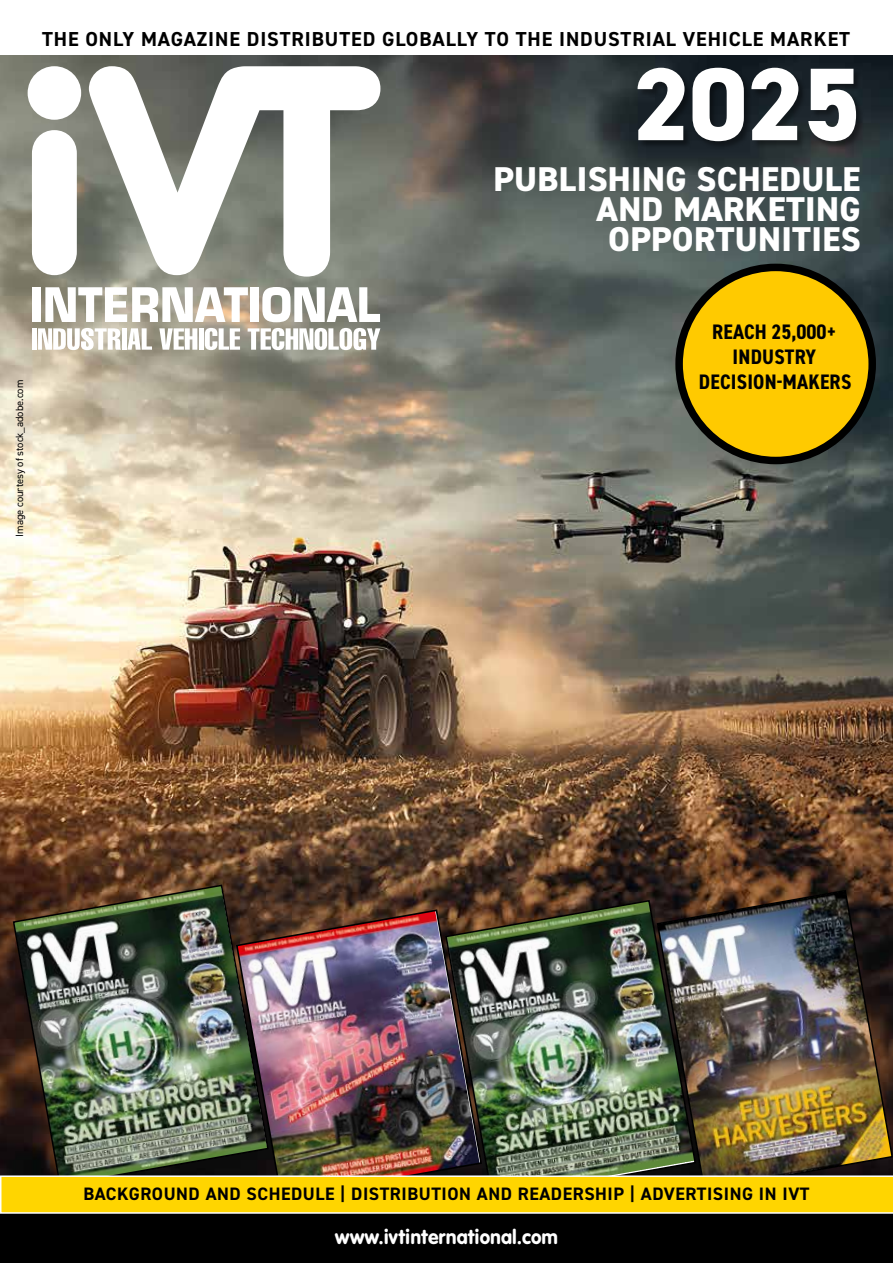
<style>
.page{position:relative;width:893px;height:1263px;background:#fff}
.page>*{position:absolute;margin:0;border:0;box-sizing:border-box;transform-origin:0 0}
.t1{font:800 103.5px "DIN2014";color:#fff}
.t2{font:800 34.5px/30px "DIN2014";letter-spacing:.01em;color:#fff;text-align:right}
.t3{font:700 condensed 21px/25.2px "DIN2014";letter-spacing:.01em;color:#000;text-align:center}
.t4{font:21px "VAG Rundschrift D";color:#fff;scale:.95 1}
.t5{font:700 20.25px "DIN2014";letter-spacing:.045em;color:#000}
.t6{font:700 18px "DIN2014";letter-spacing:.03em;color:#000}
.t7{font:10.5px "DIN2014";color:#000}
</style>
<div class="page">
<img style="left:0;top:55px;width:893px;height:1120px">
<svg style="left:89px;top:66px;width:291px;height:211px"></svg>
<svg style="left:28px;top:66px;width:53px;height:209px"></svg>
<div style="left:32px;top:287px;width:8px;height:35px;background:#fff"></div>
<svg style="left:45px;top:287px;width:203px;height:35px"></svg>
<div style="left:250px;top:287px;width:9px;height:35px;background:#fff"></div>
<svg style="left:262px;top:287px;width:118px;height:35px"></svg>
<div style="left:32px;top:328px;width:5px;height:22px;background:#fff"></div>
<svg style="left:38px;top:328px;width:83px;height:22px"></svg>
<div style="left:122px;top:328px;width:5px;height:22px;background:#fff"></div>
<svg style="left:127px;top:328px;width:25px;height:22px"></svg>
<svg style="left:159px;top:328px;width:38px;height:22px"></svg>
<div style="left:199px;top:328px;width:5px;height:22px;background:#fff"></div>
<svg style="left:205px;top:328px;width:35px;height:22px"></svg>
<svg style="left:248px;top:328px;width:132px;height:22px"></svg>
<img style="left:444px;top:899px;width:212px;height:276px">
<img style="left:656px;top:889px;width:237px;height:286px">
<img style="left:270px;top:908px;width:213px;height:267px">
<div style="left:637px;top:68px;width:227px;height:82px;background:#000;opacity:.4"></div>
<div style="left:0;top:1209px;width:893px;height:54px;background:#000"></div>
<div style="left:679px;top:267px;width:193px;height:193px;background:#ffca00;border-radius:50%"></div>
<div style="left:675px;top:264px;width:201px;height:200px;border:8px solid #000;border-radius:50%"></div>
<img style="left:12px;top:884px;width:258px;height:291px">
<svg style="left:0;top:1175px;width:893px;height:39px;background:#fad414"></svg>
<p class="t5" style="left:42px;top:25px;width:809px">THE ONLY MAGAZINE DISTRIBUTED GLOBALLY TO THE INDUSTRIAL VEHICLE MARKET</p>
<h1 class="t1" style="left:632px;top:36px;width:230px">2025</h1>
<h2 class="t2" style="left:494px;top:164px;width:369px">PUBLISHING SCHEDULE<br>AND MARKETING<br>OPPORTUNITIES</h2>
<p class="t7" style="left:13px;top:537px;width:158px;rotate:-90deg">Image courtesy of stock_adobe.com</p>
<p class="t3" style="left:699px;top:319px;width:154px">REACH 25,000+<br>INDUSTRY<br>DECISION-MAKERS</p>
<p class="t6" style="left:83px;top:1182px;width:728px">BACKGROUND AND SCHEDULE | DISTRIBUTION AND READERSHIP | ADVERTISING IN IVT</p>
<p class="t4" style="left:335px;top:1225px;width:236px">www.ivtinternational.com</p>
</div>
